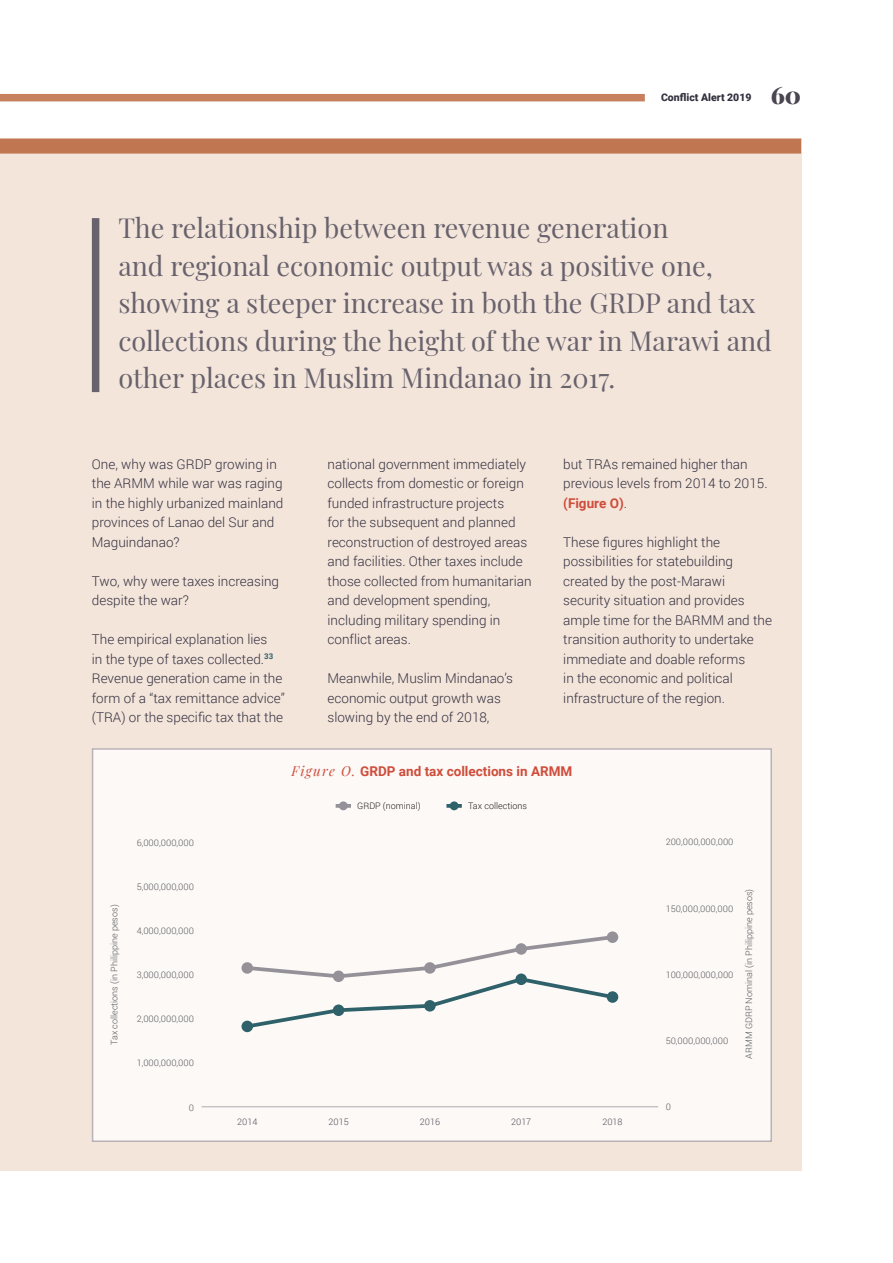
<style>
.page{position:relative;width:893px;height:1263px;background:#fff}
.page>*{position:absolute;margin:0;border:0;box-sizing:border-box;transform-origin:0 0}
.t1{font:27px/37.5px "Playfair Display";color:#67626c}
.t2{font:900 24px "Playfair Display";color:#494551}
.t3{font:300 13.5px/19.5px "Roboto";color:#33313f}
.t4{font:700 13.5px "Roboto";color:#cf4d3b}
.t5{font:900 10.5px "Roboto";color:#33313f}
.t6{font:300 9px "Roboto";color:#57585a}
.t7{font:300 9px "Roboto";color:#231f20}
.t8{font:300 9px "Roboto";color:#4f4b57}
.s1{font-weight:700;color:#cf4d3b}
.s2{font-family:"Playfair Display";font-weight:400;font-style:italic}
</style>
<div class="page">
<div style="left:0;top:139px;width:801px;height:1032px;background:#f4e5db"></div>
<div style="left:0;top:139px;width:801px;height:15px;background:#c17652"></div>
<div style="left:92px;top:748px;width:680px;height:394px;background:#fcf9f7;border:2px solid #aaa6ad"></div>
<hr style="left:202px;top:1106px;width:456px;height:1px;background:#b6b3b8">
<svg style="left:243px;top:934px;width:374px;height:97px"></svg>
<div style="left:92px;top:218px;width:7px;height:174px;background:#67626c"></div>
<svg style="left:336px;top:804px;width:15px;height:4px"></svg>
<div style="left:339px;top:801px;width:9px;height:9px;background:#959198;border-radius:50%"></div>
<svg style="left:446px;top:804px;width:16px;height:4px"></svg>
<div style="left:450px;top:801px;width:9px;height:9px;background:#2e6169;border-radius:50%"></div>
<div style="left:424px;top:1000px;width:12px;height:11px;background:#2e6169;border-radius:50%"></div>
<div style="left:607px;top:991px;width:11px;height:12px;background:#2e6169;border-radius:50%"></div>
<div style="left:515px;top:973px;width:12px;height:12px;background:#2e6169;border-radius:50%"></div>
<div style="left:333px;top:1004px;width:11px;height:12px;background:#2e6169;border-radius:50%"></div>
<div style="left:241px;top:1021px;width:12px;height:11px;background:#2e6169;border-radius:50%"></div>
<div style="left:607px;top:931px;width:11px;height:12px;background:#959198;border-radius:50%"></div>
<div style="left:515px;top:943px;width:12px;height:12px;background:#959198;border-radius:50%"></div>
<div style="left:424px;top:962px;width:12px;height:12px;background:#959198;border-radius:50%"></div>
<div style="left:333px;top:970px;width:11px;height:12px;background:#959198;border-radius:50%"></div>
<div style="left:241px;top:962px;width:12px;height:12px;background:#959198;border-radius:50%"></div>
<div style="left:0;top:94px;width:645px;height:7px;background:#c7815f"></div>
<p class="t5" style="left:661px;top:90px;width:92px">Conflict Alert 2019</p>
<p class="t2" style="left:771px;top:76px;width:32px">60</p>
<p class="t1" style="left:118px;top:207px;width:655px">The relationship between revenue generation<br>and regional economic output was a positive one, showing a steeper increase in both the GRDP and tax collections during the height of the war in Marawi and other places in Muslim Mindanao in 2017.</p>
<p class="t3" style="left:92px;top:454px;width:193px">One, why was GRDP growing in the ARMM while war was raging in the highly urbanized mainland provinces of Lanao del Sur and<br>Maguindanao?</p>
<p class="t3" style="left:92px;top:571px;width:189px">Two, why were taxes increasing despite the war?</p>
<p class="t3" style="left:92px;top:629px;width:195px">The empirical explanation lies<br>in the type of taxes collected.<sup>33<br></sup>Revenue generation came in the form of a “tax remittance advice” (TRA) or the specific tax that the</p>
<p class="t3" style="left:328px;top:454px;width:206px">national government immediately collects from domestic or foreign funded infrastructure projects<br>for the subsequent and planned reconstruction of destroyed areas and facilities. Other taxes include those collected from humanitarian and development spending, including military spending in conflict areas.</p>
<p class="t3" style="left:328px;top:668px;width:187px">Meanwhile, Muslim Mindanao’s economic output growth was slowing by the end of 2018,</p>
<p class="t3" style="left:563px;top:454px;width:206px">but TRAs remained higher than previous levels from 2014 to 2015. <span class="s1">(Figure O)</span>.</p>
<p class="t3" style="left:563px;top:532px;width:210px">These figures highlight the possibilities for statebuilding created by the post-Marawi security situation and provides ample time for the BARMM and the transition authority to undertake immediate and doable reforms<br>in the economic and political infrastructure of the region.</p>
<p class="t4" style="left:291px;top:762px;width:282px"><span class="s2">Figure O.</span> GRDP and tax collections in ARMM</p>
<p class="t6" style="left:108px;top:1045px;width:142px;rotate:-90deg">Tax collections (in Philippine pesos)</p>
<p class="t6" style="left:137px;top:836px;width:59px">6,000,000,000</p>
<p class="t6" style="left:137px;top:880px;width:59px">5,000,000,000</p>
<p class="t6" style="left:137px;top:924px;width:59px">4,000,000,000</p>
<p class="t6" style="left:137px;top:968px;width:59px">3,000,000,000</p>
<p class="t6" style="left:137px;top:1013px;width:59px">2,000,000,000</p>
<p class="t6" style="left:137px;top:1057px;width:59px">1,000,000,000</p>
<p class="t6" style="left:189px;top:1101px;width:7px">0</p>
<p class="t7" style="left:357px;top:799px;width:65px">GRDP (nominal)</p>
<p class="t7" style="left:468px;top:799px;width:60px">Tax collections</p>
<p class="t8" style="left:237px;top:1115px;width:22px">2014</p>
<p class="t8" style="left:328px;top:1115px;width:22px">2015</p>
<p class="t8" style="left:420px;top:1115px;width:22px">2016</p>
<p class="t8" style="left:511px;top:1115px;width:22px">2017</p>
<p class="t8" style="left:602px;top:1115px;width:22px">2018</p>
<p class="t6" style="left:666px;top:836px;width:69px">200,000,000,000</p>
<p class="t6" style="left:666px;top:902px;width:69px">150,000,000,000</p>
<p class="t6" style="left:666px;top:968px;width:69px">100,000,000,000</p>
<p class="t6" style="left:666px;top:1035px;width:64px">50,000,000,000</p>
<p class="t6" style="left:743px;top:1059px;width:171px;rotate:-90deg">ARMM GDRP Nominal (in Philippine pesos)</p>
<p class="t6" style="left:666px;top:1101px;width:7px">0</p>
</div>
